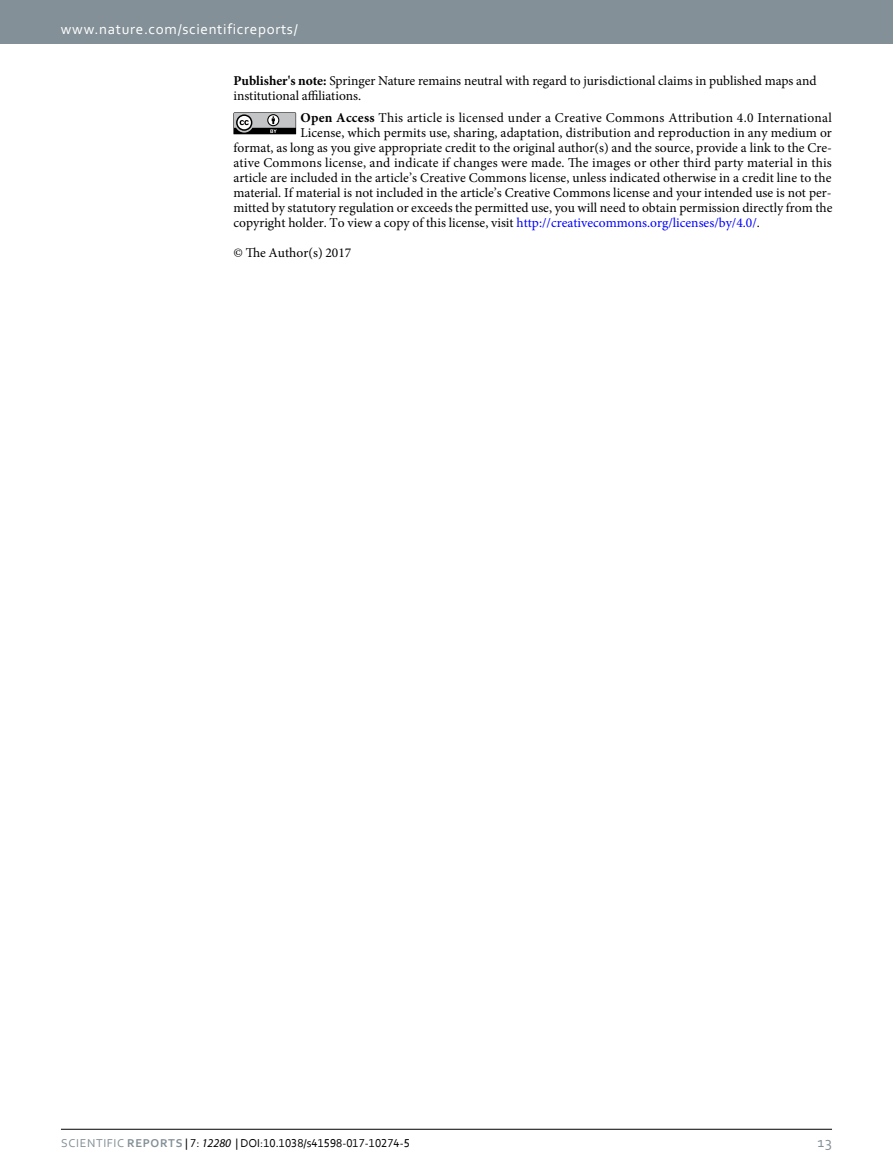
<style>
.page{position:relative;width:893px;height:1174px;background:#fff}
.page>*{position:absolute;margin:0;border:0;box-sizing:border-box;transform-origin:0 0}
.t1{font:15px "Corbel 2";letter-spacing:.045em;color:#fff}
.t2{font:15px "Corbel 2";color:#839097}
.t3{font:13.5px/15px "Minion Pro";color:#000}
.t4{font:13.5px "Minion Pro";letter-spacing:.02em;color:#000}
.t5{font:12px "Corbel";color:#000}
.s1{font-weight:700}
.s2{color:#00f}
.s3{font-family:"Corbel 2";color:#839097}
.s4{font-family:"Corbel Bold 2";color:#839097}
.s5{font-family:"Myriad Pro";font-style:italic}
</style>
<div class="page">
<div style="left:0;top:0;width:893px;height:43px;background:#839097"></div>
<hr style="left:61px;top:1129px;width:771px;height:1px;background:#000">
<svg style="left:233px;top:112px;width:63px;height:22px"></svg>
<p class="t1" style="left:61px;top:19px;width:238px">www.nature.com/scientificreports/</p>
<p class="t3" style="left:233px;top:73px;width:584px"><span class="s1">Publisher's note:</span> Springer Nature remains neutral with regard to jurisdictional claims in published maps and institutional affiliations.</p>
<p class="t4" style="left:301px;top:108px;width:533px"><span class="s1">Open Access</span> This article is licensed under a Creative Commons Attribution 4.0 International</p>
<p class="t3" style="left:300px;top:125px;width:533px">License, which permits use, sharing, adaptation, distribution and reproduction in any medium or</p>
<p class="t3" style="left:233px;top:140px;width:600px">format, as long as you give appropriate credit to the original author(s) and the source, provide a link to the Cre-</p>
<p class="t3" style="left:233px;top:155px;width:600px">ative Commons license, and indicate if changes were made. The images or other third party material in this</p>
<p class="t3" style="left:233px;top:170px;width:599px">article are included in the article’s Creative Commons license, unless indicated otherwise in a credit line to the</p>
<p class="t3" style="left:233px;top:185px;width:600px">material. If material is not included in the article’s Creative Commons license and your intended use is not per-</p>
<p class="t3" style="left:233px;top:200px;width:601px">mitted by statutory regulation or exceeds the permitted use, you will need to obtain permission directly from the</p>
<p class="t3" style="left:233px;top:215px;width:528px">copyright holder. To view a copy of this license, visit <span class="s2">http://creativecommons.org/licenses/by/4.0/</span>.</p>
<p class="t3" style="left:233px;top:245px;width:119px">© The Author(s) 2017</p>
<p class="t5" style="left:61px;top:1135px;width:350px"><span class="s3">SCiENtiFiC</span> <span class="s4">REPORTS</span> | 7: <span class="s5">12280</span> | DOI:10.1038/s41598-017-10274-5</p>
<p class="t2" style="left:817px;top:1132px;width:16px">13</p>
</div>
